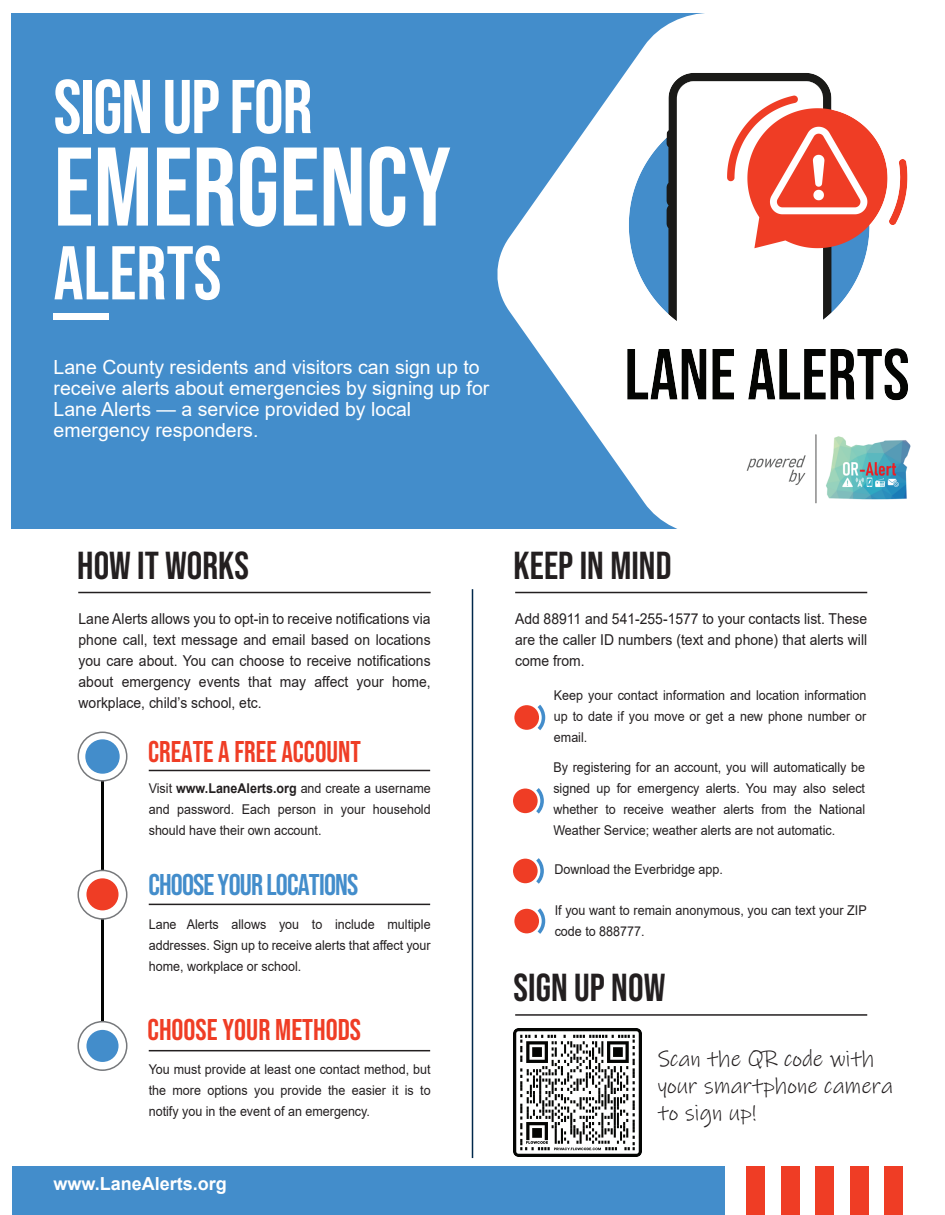
<style>
.page{position:relative;width:945px;height:1215px;background:#fff}
.page>*{position:absolute;margin:0;border:0;box-sizing:border-box;transform-origin:0 0}
.t1{font:111.45px "Bebas Neue";color:#fff}
.t2{font:75.9px "Bebas Neue";letter-spacing:-.015em;color:#fff}
.t3{font:39px "Bebas Neue";color:#231f20}
.t4{font:30px "Bebas Neue";letter-spacing:-.025em;color:#438dcb}
.t5{font:30px "Bebas Neue";color:#ef3d25;scale:.96 1}
.t6{font:30px "Bebas Neue";color:#ef3d25}
.t7{font:22.5px/27px "Ink Free";color:#231f20}
.t8{font:19.5px/21px "Arial";color:#fff}
.t9{font:700 18px "Arial";color:#fff}
.t10{font:15px/21px "Arial";color:#231f20;text-align:justify;scale:.93 1}
.t11{font:13.5px/21px "Arial";color:#231f20;text-align:justify;scale:.93 1}
.s1{font-weight:700}
</style>
<div class="page">
<hr style="left:101px;top:733px;width:3px;height:337px;background:#040503">
<div style="left:78px;top:1022px;width:49px;height:48px;background:#fff;border-radius:50%"></div>
<div style="left:78px;top:1021px;width:49px;height:50px;border:2px solid #76787b;border-radius:50%"></div>
<div style="left:78px;top:870px;width:49px;height:49px;background:#fff;border-radius:50%"></div>
<div style="left:78px;top:870px;width:49px;height:50px;border:2px solid #76787b;border-radius:50%"></div>
<div style="left:78px;top:732px;width:49px;height:49px;background:#fff;border-radius:50%"></div>
<div style="left:78px;top:732px;width:49px;height:50px;border:2px solid #76787b;border-radius:50%"></div>
<div style="left:11px;top:14px;width:740px;height:515px;background:#438dcb"></div>
<svg style="left:493px;top:13px;width:258px;height:516px;fill:#fff"></svg>
<div style="left:54px;top:314px;width:55px;height:6px;background:#fff"></div>
<div style="left:85px;top:739px;width:35px;height:35px;background:#438dcb;border-radius:50%"></div>
<div style="left:86px;top:1030px;width:33px;height:32px;background:#438dcb;border-radius:50%"></div>
<div style="left:86px;top:878px;width:33px;height:32px;background:#ef3d25;border-radius:50%"></div>
<hr style="left:472px;top:589px;width:1px;height:569px;background:#00284b">
<hr style="left:78px;top:592px;width:353px;height:1px;background:#231f20">
<hr style="left:515px;top:592px;width:352px;height:1px;background:#231f20">
<hr style="left:515px;top:1014px;width:352px;height:2px;background:#231f20">
<hr style="left:149px;top:770px;width:281px;height:1px;background:#231f20">
<hr style="left:149px;top:904px;width:281px;height:1px;background:#231f20">
<hr style="left:149px;top:1050px;width:281px;height:1px;background:#231f20">
<div style="left:13px;top:1167px;width:712px;height:48px;background:#438dcb"></div>
<div style="left:747px;top:1167px;width:18px;height:48px;background:#ef3d25"></div>
<div style="left:781px;top:1167px;width:19px;height:48px;background:#ef3d25"></div>
<div style="left:816px;top:1167px;width:18px;height:48px;background:#ef3d25"></div>
<div style="left:850px;top:1167px;width:18px;height:48px;background:#ef3d25"></div>
<div style="left:885px;top:1167px;width:18px;height:48px;background:#ef3d25"></div>
<img style="left:625px;top:69px;width:283px;height:332px">
<img style="left:744px;top:418px;width:167px;height:90px">
<img style="left:514px;top:1028px;width:128px;height:128px">
<div style="left:514px;top:705px;width:25px;height:25px;background:#ef3d25;border-radius:50%"></div>
<svg style="left:538px;top:705px;width:7px;height:25px"></svg>
<div style="left:514px;top:909px;width:25px;height:24px;background:#ef3d25;border-radius:50%"></div>
<svg style="left:538px;top:908px;width:7px;height:26px"></svg>
<div style="left:513px;top:789px;width:25px;height:24px;background:#ef3d25;border-radius:50%"></div>
<svg style="left:536px;top:788px;width:8px;height:26px"></svg>
<div style="left:513px;top:859px;width:25px;height:24px;background:#ef3d25;border-radius:50%"></div>
<svg style="left:536px;top:858px;width:8px;height:26px"></svg>
<h2 class="t2" style="left:54px;top:64px;width:261px">SIGN UP FOR</h2>
<h1 class="t1" style="left:54px;top:124px;width:399px">EMERGENCY</h1>
<h2 class="t2" style="left:54px;top:230px;width:169px">ALERTS</h2>
<h3 class="t8" style="left:54px;top:357px;width:437px">Lane County residents and visitors can sign up to receive alerts about emergencies by signing up for Lane Alerts — a service provided by local emergency responders.</h3>
<h3 class="t3" style="left:77px;top:544px;width:173px">HOW IT WORKS</h3>
<p class="t10" style="left:79px;top:608px;width:380px">Lane Alerts allows you to opt-in to receive notifications via phone call, text message and email based on locations you care about. You can choose to receive notifications about emergency events that may affect your home, workplace, child’s school, etc.</p>
<h3 class="t5" style="left:148px;top:734px;width:223px">CREATE A FREE ACCOUNT</h3>
<p class="t11" style="left:149px;top:777px;width:305px">Visit <span class="s1">www.LaneAlerts.org</span> and create a username and password. Each person in your household should have their own account.</p>
<h3 class="t4" style="left:148px;top:867px;width:212px">CHOOSE YOUR LOCATIONS</h3>
<p class="t11" style="left:149px;top:913px;width:305px">Lane Alerts allows you to include multiple addresses. Sign up to receive alerts that affect your home, workplace or school.</p>
<h3 class="t6" style="left:148px;top:1012px;width:215px">CHOOSE YOUR METHODS</h3>
<p class="t11" style="left:149px;top:1058px;width:305px">You must provide at least one contact method, but the more options you provide the easier it is to notify you in the event of an emergency.</p>
<h3 class="t9" style="left:54px;top:1171px;width:175px">www.LaneAlerts.org</h3>
<h3 class="t3" style="left:514px;top:544px;width:159px">KEEP IN MIND</h3>
<p class="t10" style="left:515px;top:608px;width:380px">Add 88911 and 541-255-1577 to your contacts list. These are the caller ID numbers (text and phone) that alerts will come from.</p>
<p class="t11" style="left:554px;top:684px;width:338px">Keep your contact information and location information up to date if you move or get a new phone number or email.</p>
<p class="t11" style="left:553px;top:757px;width:337px">By registering for an account, you will automatically be signed up for emergency alerts. You may also select whether to receive weather alerts from the National Weather Service; weather alerts are not automatic.</p>
<p class="t11" style="left:554px;top:858px;width:183px">Download the Everbridge app.</p>
<p class="t11" style="left:555px;top:900px;width:337px">If you want to remain anonymous, you can text your ZIP code to 888777.</p>
<h3 class="t3" style="left:514px;top:966px;width:153px">SIGN UP NOW</h3>
<h3 class="t7" style="left:658px;top:1045px;width:237px">Scan the QR code with your smartphone camera to sign up!</h3>
</div>
